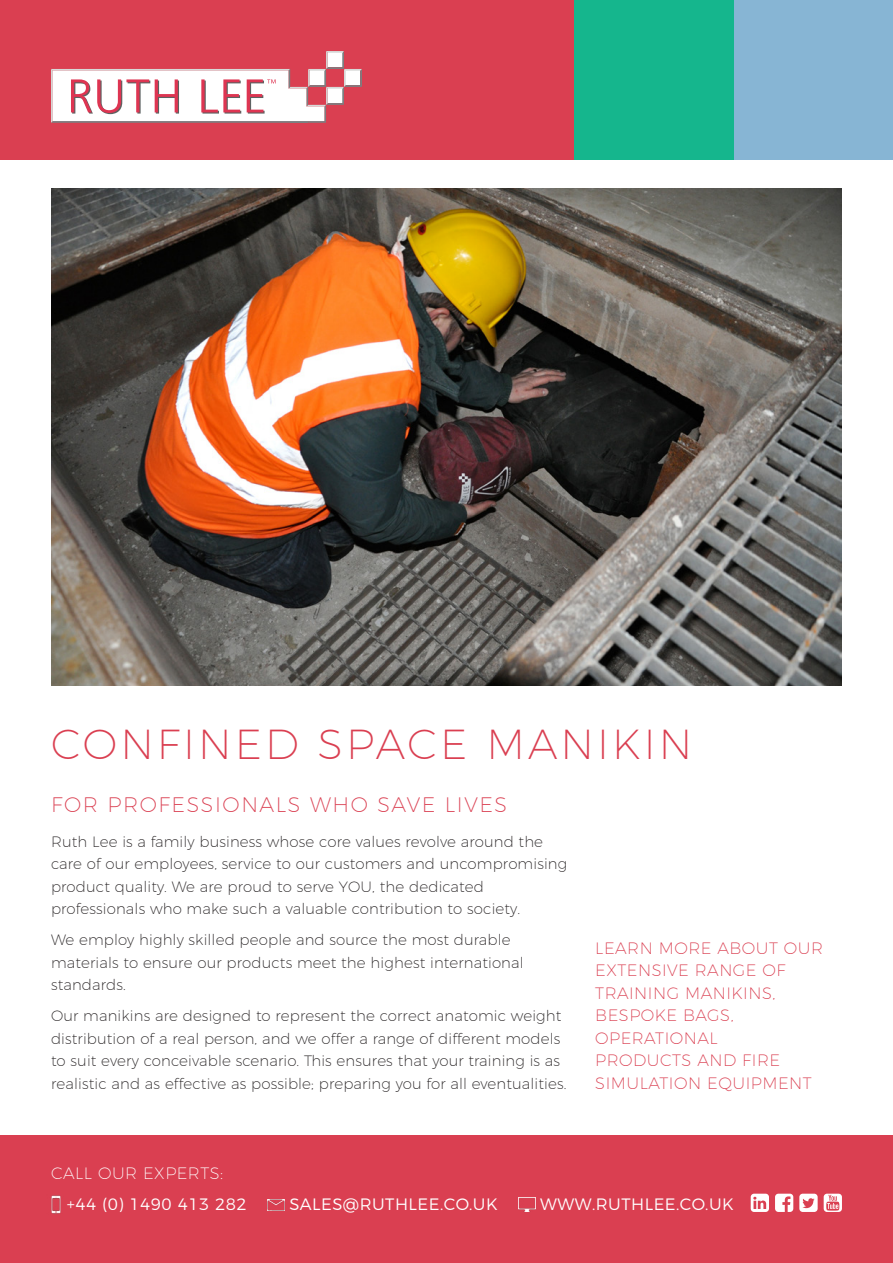
<style>
.page{position:relative;width:893px;height:1263px;background:#fff}
.page>*{position:absolute;margin:0;border:0;box-sizing:border-box;transform-origin:0 0}
.t1{font:200 42px "Montserrat";letter-spacing:.075em;color:#da3f51}
.t2{font:200 21px "Montserrat";letter-spacing:.075em;color:#da3f51}
.t3{font:200 16.5px/22.5px "Montserrat";letter-spacing:.03em;color:#da3f51}
.t4{font:300 16.5px "Montserrat";letter-spacing:.03em;color:#fff}
.t5{font:200 16.5px "Montserrat";letter-spacing:.03em;color:#fff}
.t6{font:200 15px/22.5px "Montserrat";letter-spacing:.01em;color:#231f20}
</style>
<div class="page">
<div style="left:0;top:0;width:574px;height:159px;background:#da3f51"></div>
<div style="left:0;top:1136px;width:893px;height:127px;background:#da3f51"></div>
<div style="left:733px;top:0;width:160px;height:159px;background:#87b5d4"></div>
<div style="left:574px;top:0;width:159px;height:159px;background:#15b68d"></div>
<img style="left:51px;top:189px;width:791px;height:497px">
<svg style="left:751px;top:1194px;width:18px;height:18px"></svg>
<svg style="left:775px;top:1194px;width:18px;height:18px"></svg>
<svg style="left:799px;top:1194px;width:19px;height:18px"></svg>
<svg style="left:824px;top:1194px;width:18px;height:18px"></svg>
<img style="left:267px;top:1199px;width:18px;height:11px">
<img style="left:51px;top:1195px;width:10px;height:19px">
<img style="left:518px;top:1198px;width:18px;height:14px">
<svg style="left:51px;top:51px;width:311px;height:72px"></svg>
<p class="t1" style="left:51px;top:712px;width:643px">CONFINED SPACE MANIKIN</p>
<p class="t2" style="left:51px;top:788px;width:458px">FOR PROFESSIONALS WHO SAVE LIVES</p>
<p class="t6" style="left:51px;top:829px;width:518px">Ruth Lee is a family business whose core values revolve around the care of our employees, service to our customers and uncompromising product quality. We are proud to serve YOU, the dedicated professionals who make such a valuable contribution to society.</p>
<p class="t6" style="left:51px;top:927px;width:474px">We employ highly skilled people and source the most durable materials to ensure our products meet the highest international standards.</p>
<p class="t6" style="left:51px;top:1003px;width:517px">Our manikins are designed to represent the correct anatomic weight distribution of a real person, and we offer a range of different models to suit every conceivable scenario. This ensures that your training is as realistic and as effective as possible; preparing you for all eventualities.</p>
<p class="t3" style="left:595px;top:935px;width:229px">LEARN MORE ABOUT OUR<br>EXTENSIVE RANGE OF<br>TRAINING MANIKINS,<br>BESPOKE BAGS,<br>OPERATIONAL<br>PRODUCTS AND FIRE<br>SIMULATION EQUIPMENT</p>
<p class="t5" style="left:51px;top:1161px;width:174px">CALL OUR EXPERTS:</p>
<p class="t4" style="left:67px;top:1191px;width:181px">+44 (0) 1490 413 282</p>
<p class="t4" style="left:289px;top:1191px;width:210px">SALES@RUTHLEE.CO.UK</p>
<p class="t4" style="left:540px;top:1191px;width:195px">WWW.RUTHLEE.CO.UK</p>
</div>
